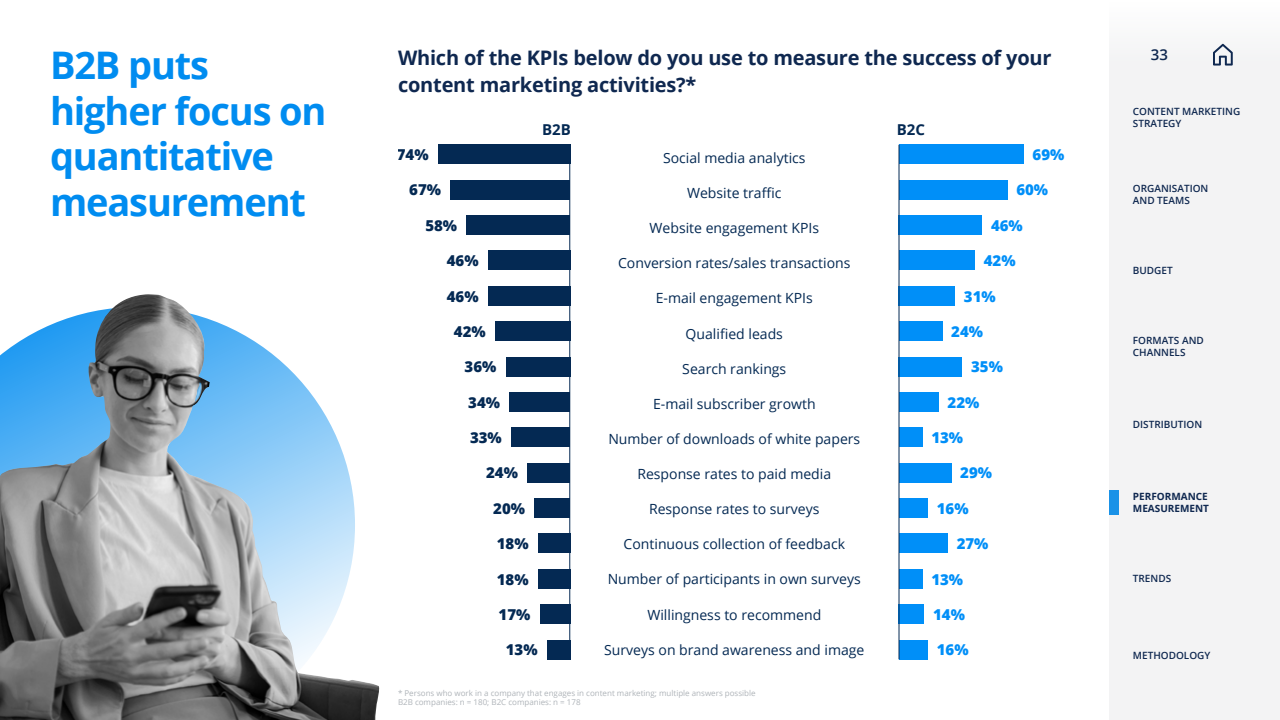
<style>
.page{position:relative;width:1280px;height:720px;background:#fff}
.page>*{position:absolute;margin:0;border:0;box-sizing:border-box;transform-origin:0 0}
.t1{font:700 38px/45.6px "Open Sans";letter-spacing:-.03em;color:#008cf0}
.t2{font:700 20px/27px "Open Sans";letter-spacing:-.01em;color:#0f2850}
.t3{font:800 15px "Open Sans";color:#042953}
.t4{font:800 15px "Open Sans";color:#008ff8}
.t5{font:700 15px "Open Sans";color:#042953}
.t6{font:600 15px "Open Sans";color:#0f2850}
.t7{font:14px "Open Sans";color:#042953}
.t8{font:600 10px/12px "Open Sans";color:#0f2850}
.t9{font:700 10px/12px "Open Sans";color:#0f2850}
.t10{font:8px/9.6px "Open Sans";color:#afb4b9}
</style>
<div class="page">
<img style="left:0;top:294px;width:380px;height:426px">
<svg style="left:195px;top:382px;width:7px;height:19px"></svg>
<div style="left:438px;top:145px;width:132px;height:19px;background:#042953"></div>
<div style="left:451px;top:180px;width:119px;height:19px;background:#042953"></div>
<div style="left:467px;top:216px;width:103px;height:19px;background:#042953"></div>
<div style="left:488px;top:251px;width:82px;height:19px;background:#042953"></div>
<div style="left:488px;top:286px;width:82px;height:19px;background:#042953"></div>
<div style="left:495px;top:322px;width:75px;height:19px;background:#042953"></div>
<div style="left:506px;top:357px;width:64px;height:19px;background:#042953"></div>
<div style="left:509px;top:392px;width:61px;height:20px;background:#042953"></div>
<div style="left:511px;top:428px;width:59px;height:19px;background:#042953"></div>
<div style="left:527px;top:463px;width:43px;height:19px;background:#042953"></div>
<div style="left:534px;top:499px;width:36px;height:19px;background:#042953"></div>
<div style="left:538px;top:534px;width:32px;height:19px;background:#042953"></div>
<div style="left:538px;top:569px;width:32px;height:19px;background:#042953"></div>
<div style="left:540px;top:605px;width:30px;height:19px;background:#042953"></div>
<div style="left:547px;top:640px;width:23px;height:19px;background:#042953"></div>
<div style="left:899px;top:145px;width:125px;height:19px;background:#008ff8"></div>
<div style="left:899px;top:180px;width:108px;height:19px;background:#008ff8"></div>
<div style="left:899px;top:216px;width:83px;height:19px;background:#008ff8"></div>
<div style="left:899px;top:251px;width:76px;height:19px;background:#008ff8"></div>
<div style="left:899px;top:286px;width:56px;height:19px;background:#008ff8"></div>
<div style="left:899px;top:322px;width:43px;height:19px;background:#008ff8"></div>
<div style="left:899px;top:357px;width:63px;height:19px;background:#008ff8"></div>
<div style="left:899px;top:392px;width:40px;height:20px;background:#008ff8"></div>
<div style="left:899px;top:428px;width:23px;height:19px;background:#008ff8"></div>
<div style="left:899px;top:463px;width:52px;height:19px;background:#008ff8"></div>
<div style="left:899px;top:499px;width:29px;height:19px;background:#008ff8"></div>
<div style="left:899px;top:534px;width:49px;height:19px;background:#008ff8"></div>
<div style="left:899px;top:569px;width:23px;height:19px;background:#008ff8"></div>
<div style="left:899px;top:605px;width:25px;height:19px;background:#008ff8"></div>
<div style="left:899px;top:640px;width:29px;height:19px;background:#008ff8"></div>
<hr style="left:899px;top:145px;width:1px;height:514px;background:#042953">
<hr style="left:569px;top:145px;width:1px;height:514px;background:#042953">
<div style="left:1109px;top:0;width:171px;height:720px;background:#f3f3f4"></div>
<svg style="left:1213px;top:44px;width:20px;height:22px"></svg>
<h1 class="t1" style="left:50px;top:42px;width:278px">B2B puts higher focus on quantitative measurement</h1>
<h2 class="t2" style="left:398px;top:44px;width:655px">Which of the KPIs below do you use to measure the success of your content marketing activities?*</h2>
<p class="t5" style="left:542px;top:119px;width:30px">B2B</p>
<p class="t5" style="left:897px;top:119px;width:30px">B2C</p>
<p class="t7" style="left:663px;top:148px;width:144px">Social media analytics</p>
<p class="t3" style="left:397px;top:143px;width:33px">74%</p>
<p class="t3" style="left:409px;top:179px;width:33px">67%</p>
<p class="t3" style="left:425px;top:214px;width:33px">58%</p>
<p class="t3" style="left:447px;top:249px;width:33px">46%</p>
<p class="t3" style="left:447px;top:285px;width:33px">46%</p>
<p class="t3" style="left:454px;top:320px;width:33px">42%</p>
<p class="t3" style="left:465px;top:355px;width:33px">36%</p>
<p class="t3" style="left:468px;top:391px;width:33px">34%</p>
<p class="t3" style="left:470px;top:426px;width:33px">33%</p>
<p class="t3" style="left:486px;top:462px;width:33px">24%</p>
<p class="t3" style="left:493px;top:497px;width:33px">20%</p>
<p class="t3" style="left:497px;top:532px;width:33px">18%</p>
<p class="t3" style="left:497px;top:568px;width:33px">18%</p>
<p class="t3" style="left:499px;top:603px;width:33px">17%</p>
<p class="t3" style="left:506px;top:638px;width:33px">13%</p>
<p class="t4" style="left:1033px;top:143px;width:33px">69%</p>
<p class="t4" style="left:1016px;top:179px;width:33px">60%</p>
<p class="t4" style="left:991px;top:214px;width:33px">46%</p>
<p class="t4" style="left:984px;top:249px;width:33px">42%</p>
<p class="t4" style="left:964px;top:285px;width:33px">31%</p>
<p class="t4" style="left:951px;top:320px;width:33px">24%</p>
<p class="t4" style="left:971px;top:355px;width:33px">35%</p>
<p class="t4" style="left:948px;top:391px;width:33px">22%</p>
<p class="t4" style="left:931px;top:426px;width:33px">13%</p>
<p class="t4" style="left:960px;top:462px;width:33px">29%</p>
<p class="t4" style="left:937px;top:497px;width:33px">16%</p>
<p class="t4" style="left:957px;top:532px;width:33px">27%</p>
<p class="t4" style="left:931px;top:568px;width:33px">13%</p>
<p class="t4" style="left:933px;top:603px;width:33px">14%</p>
<p class="t4" style="left:937px;top:638px;width:33px">16%</p>
<p class="t7" style="left:687px;top:183px;width:96px">Website traffic</p>
<p class="t7" style="left:650px;top:218px;width:171px">Website engagement KPIs</p>
<p class="t7" style="left:618px;top:254px;width:234px">Conversion rates/sales transactions</p>
<p class="t7" style="left:656px;top:289px;width:159px">E-mail engagement KPIs</p>
<p class="t7" style="left:686px;top:324px;width:99px">Qualified leads</p>
<p class="t7" style="left:682px;top:359px;width:106px">Search rankings</p>
<p class="t7" style="left:653px;top:394px;width:164px">E-mail subscriber growth</p>
<p class="t7" style="left:608px;top:429px;width:253px">Number of downloads of white papers</p>
<p class="t7" style="left:637px;top:464px;width:195px">Response rates to paid media</p>
<p class="t7" style="left:649px;top:500px;width:172px">Response rates to surveys</p>
<p class="t7" style="left:624px;top:535px;width:223px">Continuous collection of feedback</p>
<p class="t7" style="left:608px;top:570px;width:255px">Number of participants in own surveys</p>
<p class="t7" style="left:647px;top:605px;width:175px">Willingness to recommend</p>
<p class="t7" style="left:604px;top:640px;width:262px">Surveys on brand awareness and image</p>
<p class="t10" style="left:398px;top:688px;width:359px">* Persons who work in a company that engages in content marketing; multiple answers possible<br>B2B companies: n = 180; B2C companies: n = 178</p>
<p class="t6" style="left:1151px;top:44px;width:19px">33</p>
<p class="t8" style="left:1133px;top:105px;width:109px">CONTENT MARKETING<br>STRATEGY</p>
<p class="t8" style="left:1133px;top:182px;width:77px">ORGANISATION<br>AND TEAMS</p>
<p class="t8" style="left:1133px;top:265px;width:41px">BUDGET</p>
<p class="t8" style="left:1133px;top:335px;width:72px">FORMATS AND<br>CHANNELS</p>
<p class="t8" style="left:1133px;top:418px;width:71px">DISTRIBUTION</p>
<p class="t9" style="left:1133px;top:491px;width:78px">PERFORMANCE<br>MEASUREMENT</p>
<p class="t8" style="left:1133px;top:572px;width:40px">TRENDS</p>
<p class="t8" style="left:1133px;top:649px;width:79px">METHODOLOGY</p>
</div>
